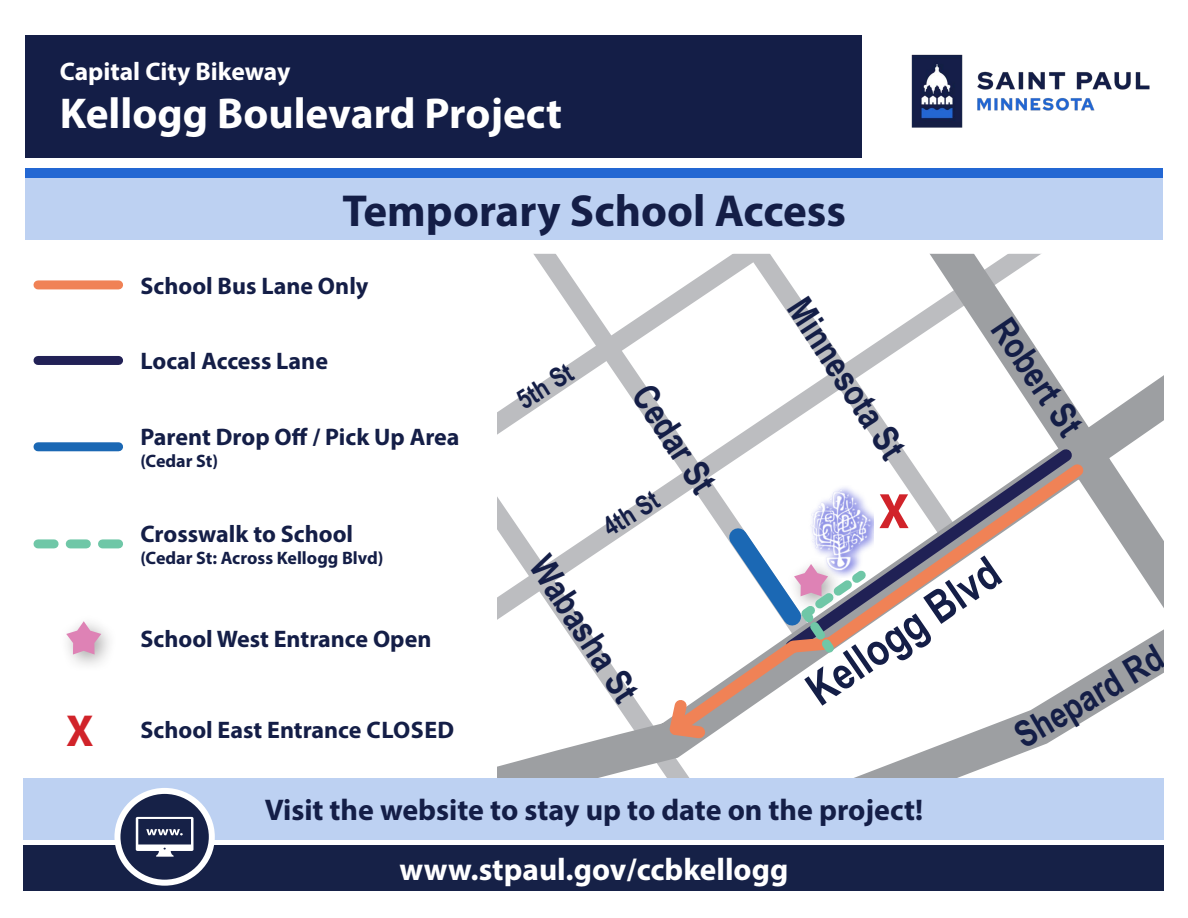
<style>
.page{position:relative;width:1188px;height:918px;background:#fff}
.page>*{position:absolute;margin:0;border:0;box-sizing:border-box;transform-origin:0 0}
.t1{font:700 50.1px "Myriad Pro";color:#d1232a}
.t2{font:700 45px "Myriad Pro";color:#141e47}
.t3{font:700 45px "Myriad Pro";color:#d1232a}
.t4{font:700 44.55px "Arial Narrow";color:#141e47}
.t5{font:700 43.35px "Myriad Pro";color:#fff}
.t6{font:700 36px "Arial Narrow";color:#141e47}
.t7{font:700 31.35px "Myriad Pro";color:#fff}
.t8{font:700 30px "Myriad Pro";color:#141e47}
.t9{font:700 26.7px "Arial Narrow";color:#141e47}
.t10{font:700 25.5px "Myriad Pro";color:#fff}
.t11{font:700 24px "Myriad Pro";color:#141e47}
.t12{font:700 18px "Myriad Pro";color:#141e47}
</style>
<div class="page">
<svg style="left:497px;top:254px;width:91px;height:524px"></svg>
<svg style="left:588px;top:254px;width:576px;height:524px"></svg>
<svg style="left:1024px;top:389px;width:122px;height:133px"></svg>
<svg style="left:775px;top:439px;width:308px;height:15px"></svg>
<svg style="left:659px;top:454px;width:435px;height:292px"></svg>
<svg style="left:661px;top:692px;width:52px;height:54px"></svg>
<svg style="left:713px;top:512px;width:161px;height:149px"></svg>
<div style="left:25px;top:168px;width:1138px;height:10px;background:#2367d3"></div>
<img style="left:911px;top:54px;width:239px;height:74px">
<div style="left:25px;top:178px;width:1138px;height:62px;background:#bdd1f2"></div>
<div style="left:25px;top:35px;width:837px;height:123px;background:#141e47"></div>
<svg style="left:38px;top:539px;width:81px;height:9px"></svg>
<div style="left:38px;top:442px;width:81px;height:9px;background:#1b68b4"></div>
<div style="left:24px;top:846px;width:1140px;height:45px;background:#162147"></div>
<div style="left:24px;top:778px;width:1140px;height:62px;background:#bdd1f2"></div>
<svg style="left:117px;top:791px;width:95px;height:92px;fill:#162147"></svg>
<div style="left:114px;top:788px;width:101px;height:98px;border:6px solid #fff;border-radius:50%"></div>
<svg style="left:136px;top:817px;width:58px;height:40px;background:#666e86"></svg>
<div style="left:38px;top:280px;width:81px;height:9px;background:#f08256"></div>
<div style="left:38px;top:356px;width:81px;height:9px;background:#222156"></div>
<div style="left:58px;top:613px;width:61px;height:60px;background:#231f20;opacity:.4"></div>
<svg style="left:66px;top:621px;width:35px;height:34px"></svg>
<img style="left:804px;top:486px;width:70px;height:91px">
<p class="t10" style="left:60px;top:54px;width:232px">Capital City Bikeway</p>
<p class="t5" style="left:60px;top:85px;width:504px">Kellogg Boulevard Project</p>
<p class="t2" style="left:343px;top:181px;width:505px">Temporary School Access</p>
<p class="t11" style="left:140px;top:270px;width:230px">School Bus Lane Only</p>
<p class="t11" style="left:140px;top:346px;width:189px">Local Access Lane</p>
<p class="t11" style="left:140px;top:421px;width:321px">Parent Drop Off / Pick Up Area</p>
<p class="t12" style="left:140px;top:449px;width:79px">(Cedar St)</p>
<p class="t11" style="left:140px;top:518px;width:214px">Crosswalk to School</p>
<p class="t12" style="left:140px;top:546px;width:245px">(Cedar St: Across Kellogg Blvd)</p>
<p class="t11" style="left:140px;top:623px;width:293px">School West Entrance Open</p>
<p class="t3" style="left:66px;top:701px;width:29px">X</p>
<p class="t11" style="left:140px;top:714px;width:315px">School East Entrance CLOSED</p>
<p class="t9" style="left:508px;top:385px;width:62px;rotate:-32deg">5th St</p>
<p class="t6" style="left:819px;top:286px;width:185px;rotate:57deg">Minnesota St</p>
<p class="t6" style="left:664px;top:373px;width:123px;rotate:57deg">Cedar St</p>
<p class="t9" style="left:594px;top:512px;width:62px;rotate:-32deg">4th St</p>
<p class="t1" style="left:879px;top:479px;width:32px">X</p>
<p class="t6" style="left:1023px;top:306px;width:134px;rotate:56deg">Robert St</p>
<p class="t6" style="left:562px;top:544px;width:168px;rotate:57deg">Wabasha St</p>
<p class="t4" style="left:792px;top:667px;width:225px;rotate:-35deg">Kellogg Blvd</p>
<p class="t6" style="left:1004px;top:714px;width:167px;rotate:-30deg">Shepard Rd</p>
<p class="t8" style="left:265px;top:791px;width:660px">Visit the website to stay up to date on the project!</p>
<p class="t7" style="left:400px;top:849px;width:390px">www.stpaul.gov/ccbkellogg</p>
</div>
